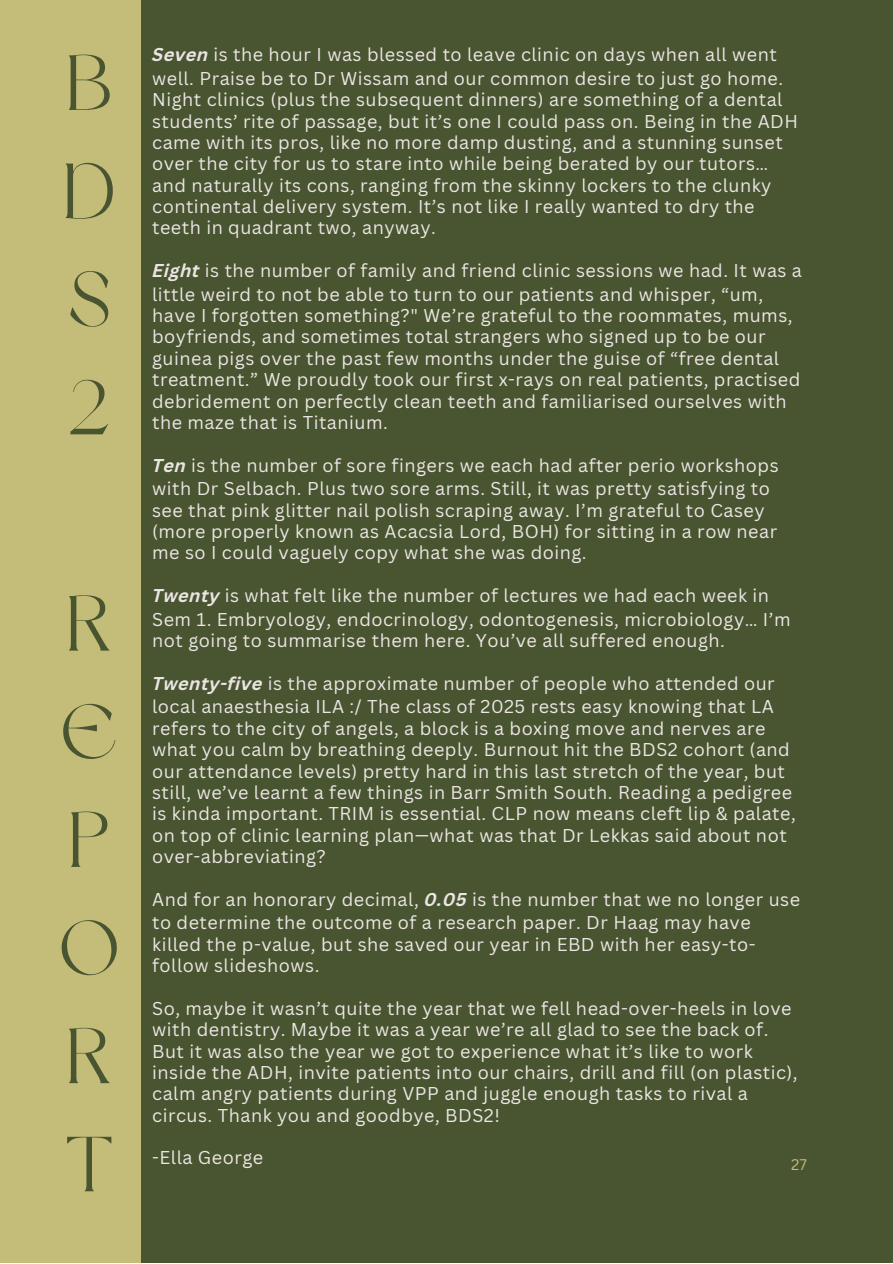
<style>
.page{position:relative;width:893px;height:1264px;background:#fff}
.page>*{position:absolute;margin:0;border:0;box-sizing:border-box;transform-origin:0 0}
.t1{font:77.55px/108.1px "Dream Avenue";color:#495531;text-align:justify}
.t2{font:18px/21.3px "Canva Sans";letter-spacing:.03em;color:#ebe6e4}
.t3{font:15px "Canva Sans";color:#c4bc79}
.s1{font-weight:700;font-style:italic}
</style>
<div class="page">
<div style="left:0;top:0;width:892px;height:1262px;background:#495531"></div>
<div style="left:0;top:0;width:141px;height:1262px;background:#c4bc79"></div>
<h1 class="t1" style="left:63px;top:36px;width:53px">B D S 2</h1>
<h1 class="t1" style="left:59px;top:577px;width:61px;text-align:left">R<br>E<br>P<br>O<br>R<br>T</h1>
<p class="t2" style="left:152px;top:42px;width:632px;line-height:23.5px"><span class="s1">Seven</span> is the hour I was blessed to leave clinic on days when all went well. Praise be to Dr Wissam and our common desire to just go home.</p>
<p class="t2" style="left:152px;top:88px;width:647px">Night clinics (plus the subsequent dinners) are something of a dental students’ rite of passage, but it’s one I could pass on. Being in the ADH came with its pros, like no more damp dusting, and a stunning sunset over the city for us to stare into while being berated by our tutors… and naturally its cons, ranging from the skinny lockers to the clunky continental delivery system. It’s not like I really wanted to dry the teeth in quadrant two, anyway.</p>
<p class="t2" style="left:152px;top:258px;width:651px;line-height:23.5px"><span class="s1">Eight</span> is the number of family and friend clinic sessions we had. It was a little weird to not be able to turn to our patients and whisper, “um,</p>
<p class="t2" style="left:152px;top:304px;width:649px">have I forgotten something?" We’re grateful to the roommates, mums, boyfriends, and sometimes total strangers who signed up to be our guinea pigs over the past few months under the guise of “free dental treatment.” We proudly took our first x-rays on real patients, practised debridement on perfectly clean teeth and familiarised ourselves with the maze that is Titanium.</p>
<p class="t2" style="left:152px;top:453px;width:628px;line-height:23.5px"><span class="s1">Ten</span> is the number of sore fingers we each had after perio workshops with Dr Selbach. Plus two sore arms. Still, it was pretty satisfying to</p>
<p class="t2" style="left:152px;top:499px;width:626px">see that pink glitter nail polish scraping away. I’m grateful to Casey (more properly known as Acacsia Lord, BOH) for sitting in a row near me so I could vaguely copy what she was doing.</p>
<p class="t2" style="left:152px;top:583px;width:640px;line-height:23.5px"><span class="s1">Twenty</span> is what felt like the number of lectures we had each week in<br>Sem 1. Embryology, endocrinology, odontogenesis, microbiology… I’m</p>
<p class="t2" style="left:152px;top:629px;width:574px">not going to summarise them here. You’ve all suffered enough.</p>
<p class="t2" style="left:152px;top:671px;width:624px;line-height:23.5px"><span class="s1">Twenty-five</span> is the approximate number of people who attended our local anaesthesia ILA :/ The class of 2025 rests easy knowing that LA</p>
<p class="t2" style="left:152px;top:717px;width:645px">refers to the city of angels, a block is a boxing move and nerves are what you calm by breathing deeply. Burnout hit the BDS2 cohort (and our attendance levels) pretty hard in this last stretch of the year, but still, we’ve learnt a few things in Barr Smith South. Reading a pedigree is kinda important. TRIM is essential. CLP now means cleft lip &amp; palate, on top of clinic learning plan—what was that Dr Lekkas said about not over-abbreviating?</p>
<p class="t2" style="left:152px;top:887px;width:649px;line-height:23.5px">And for an honorary decimal, <span class="s1">0.05</span> is the number that we no longer use to determine the outcome of a research paper. Dr Haag may have</p>
<p class="t2" style="left:152px;top:933px;width:605px">killed the p-value, but she saved our year in EBD with her easy-to&shy;follow slideshows.</p>
<p class="t2" style="left:152px;top:997px;width:647px">So, maybe it wasn’t quite the year that we fell head-over-heels in love with dentistry. Maybe it was a year we’re all glad to see the back of.<br>But it was also the year we got to experience what it’s like to work inside the ADH, invite patients into our chairs, drill and fill (on plastic), calm angry patients during VPP and juggle enough tasks to rival a circus. Thank you and goodbye, BDS2!</p>
<p class="t2" style="left:152px;top:1146px;width:113px">-Ella George</p>
<p class="t3" style="left:791px;top:1154px;width:17px">27</p>
</div>
